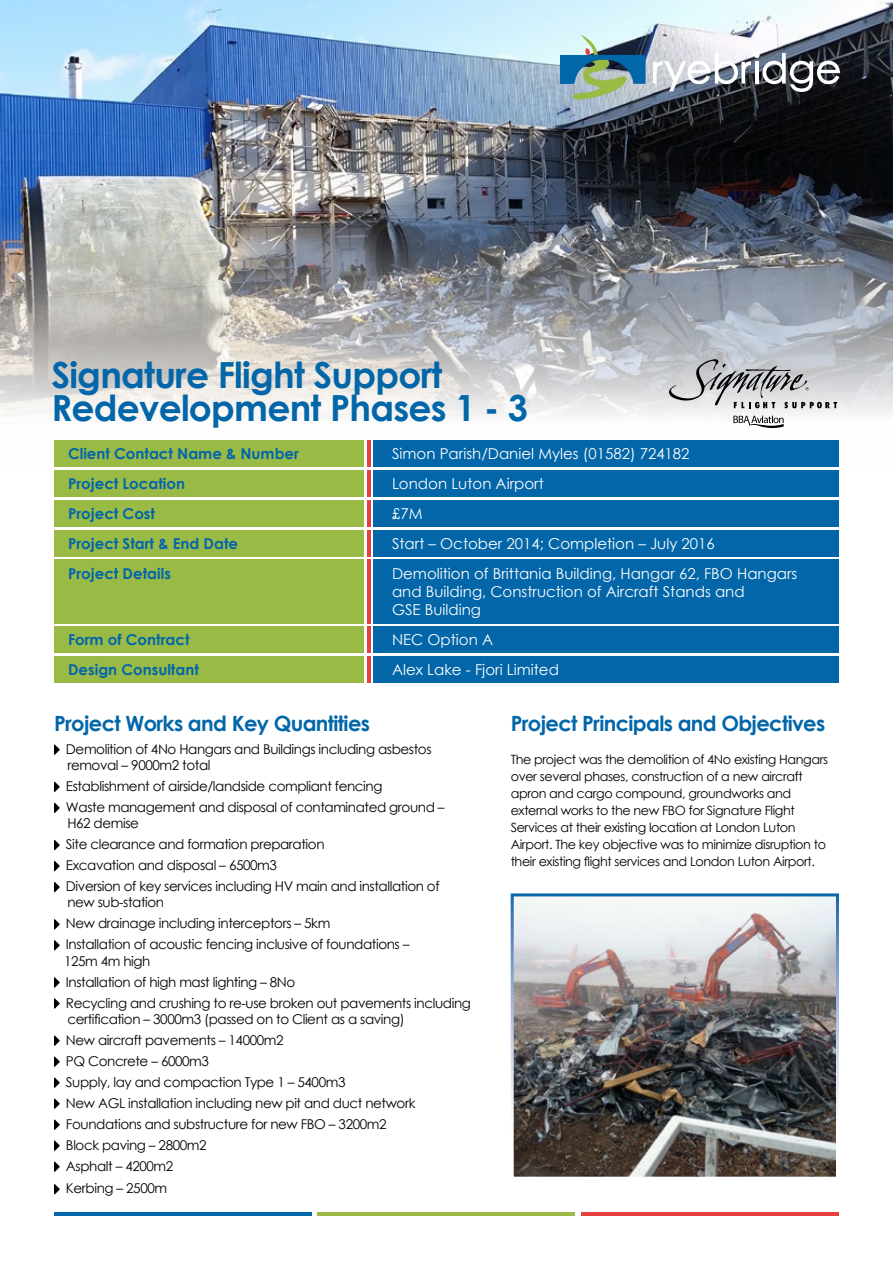
<style>
.page{position:relative;width:893px;height:1263px;background:#fff}
.page>*{position:absolute;margin:0;border:0;box-sizing:border-box;transform-origin:0 0}
.t1{font:700 36px/33px "Century Gothic";letter-spacing:-.02em;color:#0266a9}
.t2{font:700 21px "Century Gothic";letter-spacing:-.03em;color:#0266a9}
.t3{font:15px/18px "Century Gothic";color:#fff}
.t4{font:700 15px "Century Gothic";color:#0266a9}
.t5{font:13.5px/21px "Century Gothic";letter-spacing:-.03em;color:#000}
.t6{font:12.75px/17px "Century Gothic";letter-spacing:-.03em;color:#000}
</style>
<div class="page">
<img style="left:0;top:0;width:893px;height:467px">
<div style="left:373px;top:441px;width:466px;height:26px;background:#0266a9"></div>
<div style="left:373px;top:627px;width:466px;height:26px;background:#0266a9"></div>
<div style="left:373px;top:500px;width:466px;height:27px;background:#0266a9"></div>
<div style="left:373px;top:560px;width:466px;height:64px;background:#0266a9"></div>
<div style="left:373px;top:470px;width:466px;height:27px;background:#0266a9"></div>
<div style="left:373px;top:656px;width:466px;height:27px;background:#0266a9"></div>
<div style="left:373px;top:530px;width:466px;height:26px;background:#0266a9"></div>
<div style="left:54px;top:441px;width:310px;height:26px;background:#9aba46"></div>
<div style="left:54px;top:627px;width:310px;height:26px;background:#9aba46"></div>
<div style="left:54px;top:500px;width:310px;height:27px;background:#9aba46"></div>
<div style="left:54px;top:560px;width:310px;height:64px;background:#9aba46"></div>
<div style="left:54px;top:470px;width:310px;height:27px;background:#9aba46"></div>
<div style="left:54px;top:656px;width:310px;height:27px;background:#9aba46"></div>
<hr style="left:54px;top:1212px;width:258px;height:4px;background:#0266a9">
<hr style="left:317px;top:1212px;width:258px;height:4px;background:#9aba46">
<hr style="left:581px;top:1212px;width:258px;height:4px;background:#e83f3f">
<div style="left:54px;top:530px;width:310px;height:26px;background:#9aba46"></div>
<svg style="left:560px;top:35px;width:86px;height:65px;background:#779ea3"></svg>
<svg style="left:653px;top:52px;width:187px;height:40px"></svg>
<svg style="left:733px;top:416px;width:51px;height:12px"></svg>
<svg style="left:669px;top:359px;width:168px;height:50px;background:#b7b9bb"></svg>
<svg style="left:54px;top:744px;width:6px;height:11px"></svg>
<svg style="left:54px;top:781px;width:6px;height:11px"></svg>
<svg style="left:54px;top:802px;width:6px;height:11px"></svg>
<svg style="left:54px;top:840px;width:6px;height:10px"></svg>
<svg style="left:54px;top:861px;width:6px;height:10px"></svg>
<svg style="left:54px;top:882px;width:6px;height:10px"></svg>
<svg style="left:54px;top:919px;width:6px;height:11px"></svg>
<svg style="left:54px;top:940px;width:6px;height:11px"></svg>
<svg style="left:54px;top:977px;width:6px;height:11px"></svg>
<svg style="left:54px;top:998px;width:6px;height:11px"></svg>
<svg style="left:54px;top:1035px;width:6px;height:11px"></svg>
<svg style="left:54px;top:1056px;width:6px;height:11px"></svg>
<svg style="left:54px;top:1077px;width:6px;height:11px"></svg>
<svg style="left:54px;top:1098px;width:6px;height:11px"></svg>
<svg style="left:54px;top:1119px;width:6px;height:11px"></svg>
<svg style="left:54px;top:1140px;width:6px;height:11px"></svg>
<svg style="left:54px;top:1161px;width:6px;height:11px"></svg>
<svg style="left:54px;top:1184px;width:6px;height:10px"></svg>
<img style="left:515px;top:897px;width:320px;height:279px">
<div style="left:511px;top:893px;width:328px;height:287px;border:3px solid #fff"></div>
<hr style="left:367px;top:441px;width:3px;height:26px;background:#e83f3f">
<hr style="left:367px;top:627px;width:3px;height:26px;background:#e83f3f">
<hr style="left:367px;top:500px;width:3px;height:27px;background:#e83f3f">
<hr style="left:367px;top:560px;width:3px;height:64px;background:#e83f3f">
<hr style="left:367px;top:470px;width:3px;height:27px;background:#e83f3f">
<hr style="left:367px;top:656px;width:3px;height:27px;background:#e83f3f">
<hr style="left:367px;top:530px;width:3px;height:26px;background:#e83f3f">
<h1 class="t1" style="left:51px;top:357px;width:478px">Signature Flight Support<br>Redevelopment Phases 1 - 3</h1>
<p class="t4" style="left:68px;top:442px;width:232px">Client Contact Name &amp; Number</p>
<p class="t3" style="left:392px;top:444px;width:299px">Simon Parish/Daniel Myles (01582) 724182</p>
<p class="t4" style="left:68px;top:472px;width:118px">Project Location</p>
<p class="t3" style="left:392px;top:474px;width:153px">London Luton Airport</p>
<p class="t4" style="left:68px;top:502px;width:88px">Project Cost</p>
<p class="t3" style="left:392px;top:504px;width:32px">£7M</p>
<p class="t4" style="left:68px;top:532px;width:172px">Project Start &amp; End Date</p>
<p class="t3" style="left:392px;top:534px;width:324px">Start – October 2014; Completion – July 2016</p>
<p class="t4" style="left:68px;top:562px;width:104px">Project Details</p>
<p class="t3" style="left:392px;top:564px;width:407px">Demolition of Brittania Building, Hangar 62, FBO Hangars and Building, Construction of Aircraft Stands and<br>GSE Building</p>
<p class="t4" style="left:68px;top:628px;width:123px">Form of Contract</p>
<p class="t3" style="left:392px;top:630px;width:103px">NEC Option A</p>
<p class="t4" style="left:68px;top:658px;width:132px">Design Consultant</p>
<p class="t3" style="left:392px;top:660px;width:168px">Alex Lake - Fjori Limited</p>
<h2 class="t2" style="left:54px;top:708px;width:318px">Project Works and Key Quantities</h2>
<p class="t5" style="left:66px;top:740px;width:367px;line-height:16.2px">Demolition of 4No Hangars and Buildings including asbestos removal – 9000m2 total</p>
<p class="t5" style="left:66px;top:775px;width:380px">Establishment of airside/landside compliant fencing<br>Waste management and disposal of contaminated ground –</p>
<p class="t5" style="left:66px;top:812px;width:375px">H62 demise<br>Site clearance and formation preparation<br>Excavation and disposal – 6500m3<br>Diversion of key services including HV main and installation of</p>
<p class="t5" style="left:66px;top:892px;width:345px">new sub-station<br>New drainage including interceptors – 5km<br>Installation of acoustic fencing inclusive of foundations –</p>
<p class="t5" style="left:64px;top:950px;width:408px">125m 4m high<br>Installation of high mast lighting – 8No<br>Recycling and crushing to re-use broken out pavements including</p>
<p class="t5" style="left:66px;top:1008px;width:351px">certification – 3000m3 (passed on to Client as a saving)<br>New aircraft pavements – 14000m2<br>PQ Concrete – 6000m3<br>Supply, lay and compaction Type 1 – 5400m3<br>New AGL installation including new pit and duct network Foundations and substructure for new FBO – 3200m2<br>Block paving – 2800m2<br>Asphalt – 4200m2</p>
<p class="t5" style="left:66px;top:1178px;width:103px">Kerbing – 2500m</p>
<h2 class="t2" style="left:511px;top:708px;width:316px">Project Principals and Objectives</h2>
<p class="t6" style="left:511px;top:751px;width:319px">The project was the demolition of 4No existing Hangars over several phases, construction of a new aircraft apron and cargo compound, groundworks and external works to the new FBO for Signature Flight Services at their existing location at London Luton Airport. The key objective was to minimize disruption to their existing flight services and London Luton Airport.</p>
</div>
